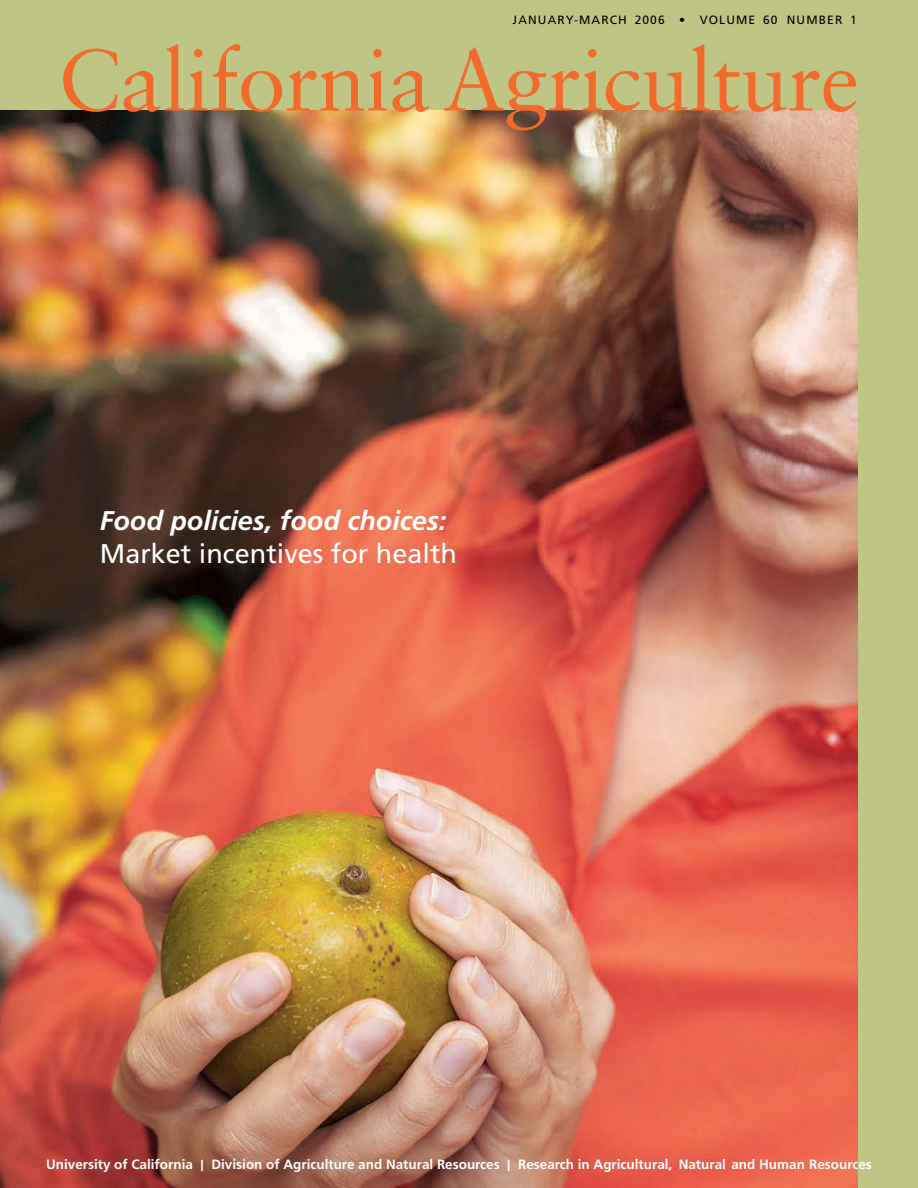
<style>
.page{position:relative;width:918px;height:1188px;background:#bec585}
.page>*{position:absolute;margin:0;border:0;box-sizing:border-box;transform-origin:0 0}
.t1{font:87px "Sabon";letter-spacing:-.01em;color:#f36b2c}
.t2{font:italic 700 27px "Frutiger";color:#fff}
.t3{font:27px "Frutiger";color:#fff}
.t4{font:700 13.5px "Frutiger";color:#fff}
.t5{font:12px "Frutiger";letter-spacing:.095em;color:#000}
.s1{font-size:15px}
</style>
<div class="page">
<img style="left:0;top:110px;width:858px;height:1078px">
<p class="t5" style="left:513px;top:13px;width:346px">JANUARY-MARCH 2006 • VOLUME 60 NUMBER 1</p>
<h1 class="t1" style="left:58px;top:28px;width:803px">California Agriculture</h1>
<h2 class="t2" style="left:100px;top:505px;width:348px">Food policies, food choices:</h2>
<h2 class="t3" style="left:100px;top:537px;width:359px">Market incentives for health</h2>
<p class="t4" style="left:46px;top:1156px;width:827px">University of California <span class="s1">|</span> Division of Agriculture and Natural Resources <span class="s1">|</span> Research in Agricultural, Natural and Human Resources</p>
</div>
